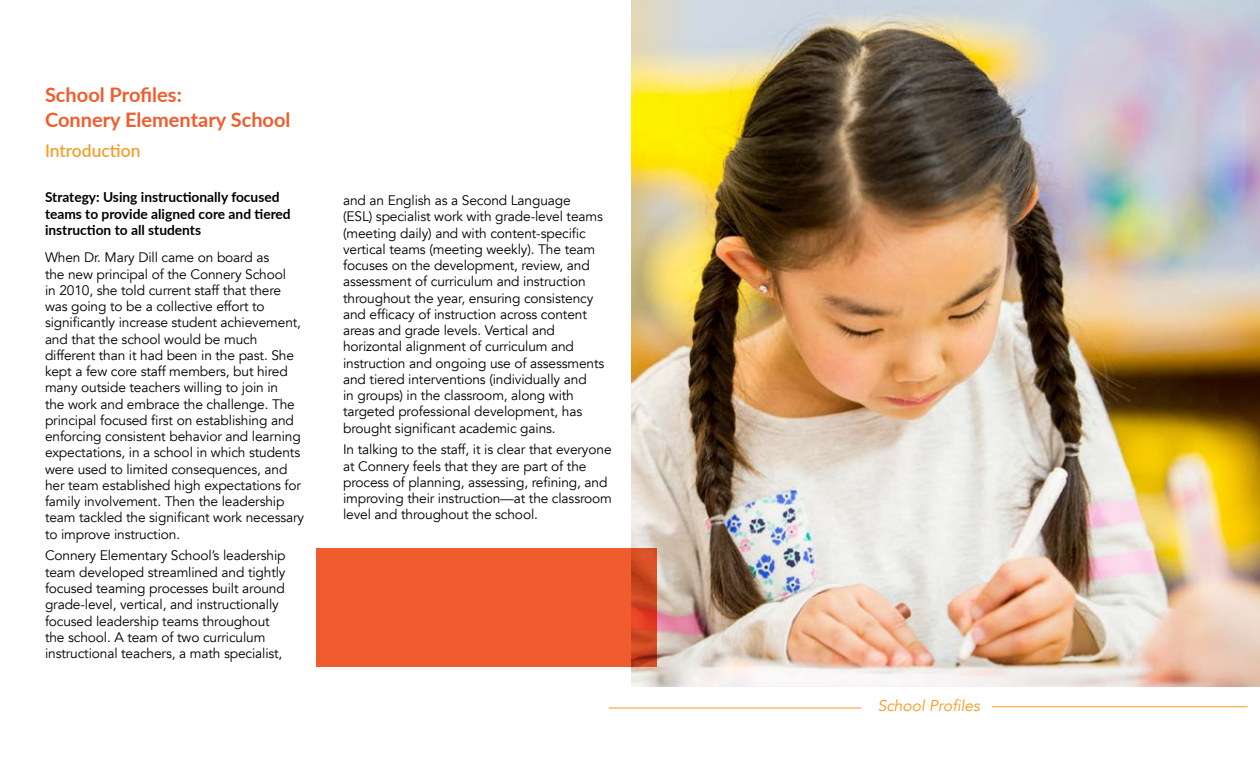
<style>
.page{position:relative;width:1260px;height:765px;background:#fff}
.page>*{position:absolute;margin:0;border:0;box-sizing:border-box;transform-origin:0 0}
.t1{font:700 20px/25px "Lato";color:#f05c2d}
.t2{font:500 17.5px "Lato";color:#f8991d}
.t3{font:italic 15.62px "Avenir";color:#f8991d}
.t4{font:13.75px/16.2px "Avenir";letter-spacing:-.01em;color:#000}
.t5{font:700 13.75px/16.2px "Lato";color:#000}
</style>
<div class="page">
<img style="left:632px;top:0;width:628px;height:687px">
<hr style="left:609px;top:708px;width:252px;height:1px;background:#f8991d">
<hr style="left:992px;top:707px;width:256px;height:1px;background:#f8991d">
<div style="left:317px;top:548px;width:340px;height:119px;background:#f05c2d"></div>
<h1 class="t1" style="left:45px;top:81px;width:247px">School Profiles:<br>Connery Elementary School</h1>
<p class="t2" style="left:45px;top:138px;width:97px">Introduction</p>
<p class="t5" style="left:45px;top:189px;width:247px">Strategy: Using instructionally focused teams to provide aligned core and tiered instruction to all students</p>
<p class="t4" style="left:45px;top:250px;width:261px">When Dr. Mary Dill came on board as<br>the new principal of the Connery School<br>in 2010, she told current staff that there was going to be a collective effort to significantly increase student achievement, and that the school would be much different than it had been in the past. She kept a few core staff members, but hired many outside teachers willing to join in<br>the work and embrace the challenge. The principal focused first on establishing and enforcing consistent behavior and learning expectations, in a school in which students were used to limited consequences, and her team established high expectations for family involvement. Then the leadership team tackled the significant work necessary to improve instruction.</p>
<p class="t4" style="left:45px;top:548px;width:242px">Connery Elementary School’s leadership team developed streamlined and tightly focused teaming processes built around grade-level, vertical, and instructionally focused leadership teams throughout the school. A team of two curriculum instructional teachers, a math specialist,</p>
<p class="t4" style="left:343px;top:192px;width:263px">and an English as a Second Language<br>(ESL) specialist work with grade-level teams (meeting daily) and with content-specific vertical teams (meeting weekly). The team focuses on the development, review, and assessment of curriculum and instruction throughout the year, ensuring consistency and efficacy of instruction across content areas and grade levels. Vertical and horizontal alignment of curriculum and instruction and ongoing use of assessments and tiered interventions (individually and<br>in groups) in the classroom, along with targeted professional development, has brought significant academic gains.</p>
<p class="t4" style="left:343px;top:442px;width:270px">In talking to the staff, it is clear that everyone at Connery feels that they are part of the process of planning, assessing, refining, and improving their instruction—at the classroom level and throughout the school.</p>
<p class="t3" style="left:878px;top:697px;width:104px">School Profiles</p>
</div>
